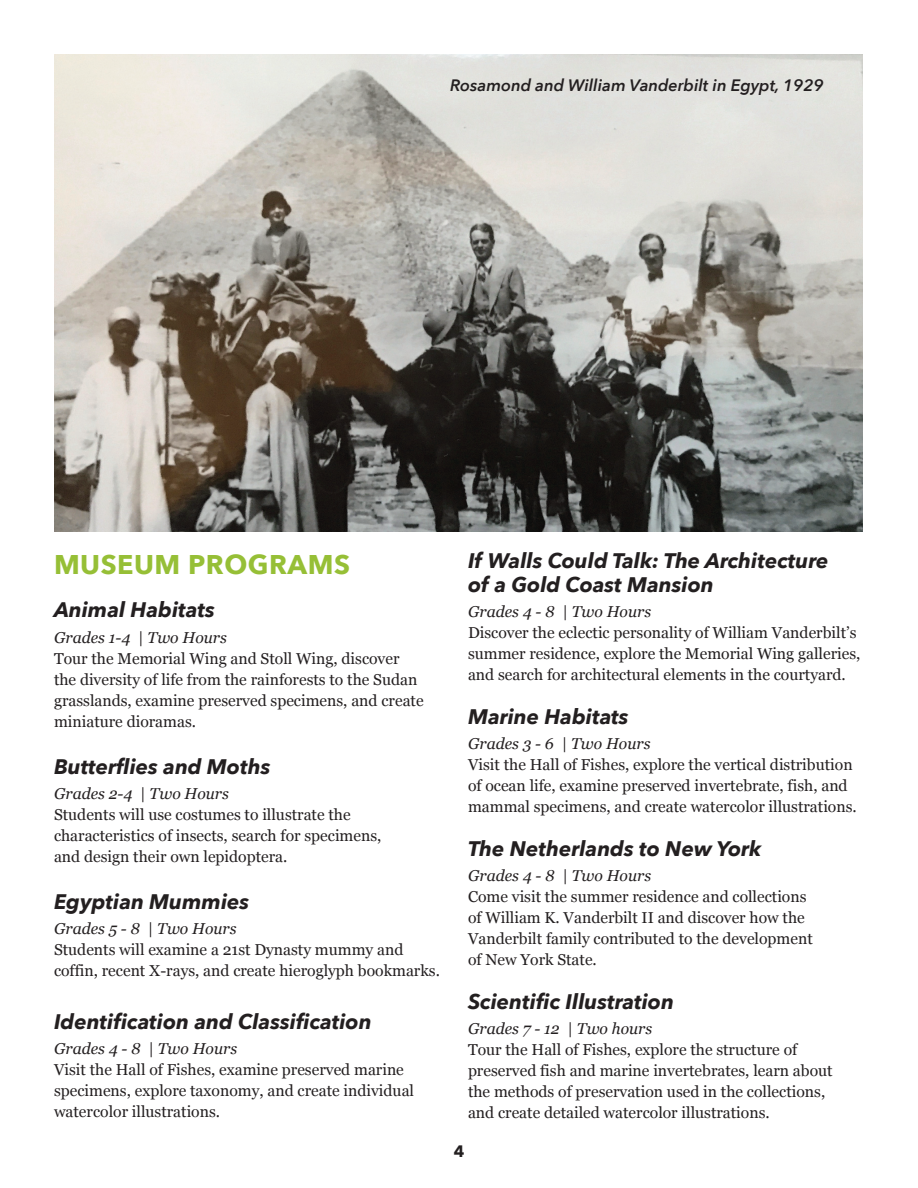
<style>
.page{position:relative;width:918px;height:1188px;background:#fff}
.page>*{position:absolute;margin:0;border:0;box-sizing:border-box;transform-origin:0 0}
.t1{font:700 27px "Avenir Next";letter-spacing:.02em;color:#96bf36}
.t2{font:italic 700 21px/24px "Avenir Next";color:#231f20}
.t3{font:italic 600 16.5px "Avenir Next";color:#231f20}
.t4{font:700 16.5px "Avenir Next";color:#231f20}
.t5{font:15.75px/21px "Georgia";color:#231f20}
.t6{font:italic 15.75px "Georgia";color:#231f20}
</style>
<div class="page">
<img style="left:54px;top:54px;width:808px;height:478px">
<p class="t3" style="left:450px;top:74px;width:375px">Rosamond and William Vanderbilt in Egypt, 1929</p>
<p class="t1" style="left:54px;top:547px;width:298px">MUSEUM PROGRAMS</p>
<p class="t2" style="left:54px;top:599px;width:162px">Animal Habitats</p>
<p class="t6" style="left:54px;top:628px;width:174px">Grades 1-4 | Two Hours</p>
<p class="t5" style="left:54px;top:648px;width:371px">Tour the Memorial Wing and Stoll Wing, discover the diversity of life from the rainforests to the Sudan grasslands, examine preserved specimens, and create miniature dioramas.</p>
<p class="t2" style="left:54px;top:755px;width:218px">Butterflies and Moths</p>
<p class="t6" style="left:54px;top:785px;width:177px">Grades 2-4 | Two Hours</p>
<p class="t5" style="left:54px;top:804px;width:329px">Students will use costumes to illustrate the characteristics of insects, search for specimens, and design their own lepidoptera.</p>
<p class="t2" style="left:54px;top:890px;width:197px">Egyptian Mummies</p>
<p class="t6" style="left:54px;top:920px;width:184px">Grades 5 - 8 | Two Hours</p>
<p class="t5" style="left:54px;top:939px;width:387px">Students will examine a 21st Dynasty mummy and coffin, recent X-rays, and create hieroglyph bookmarks.</p>
<p class="t2" style="left:54px;top:1010px;width:319px">Identification and Classification</p>
<p class="t6" style="left:54px;top:1040px;width:185px">Grades 4 - 8 | Two Hours</p>
<p class="t5" style="left:54px;top:1059px;width:362px">Visit the Hall of Fishes, examine preserved marine specimens, explore taxonomy, and create individual watercolor illustrations.</p>
<p class="t2" style="left:468px;top:549px;width:362px">If Walls Could Talk: The Architecture of a Gold Coast Mansion</p>
<p class="t6" style="left:468px;top:603px;width:185px">Grades 4 - 8 | Two Hours</p>
<p class="t5" style="left:468px;top:622px;width:394px">Discover the eclectic personality of William Vanderbilt’s summer residence, explore the Memorial Wing galleries, and search for architectural elements in the courtyard.</p>
<p class="t2" style="left:468px;top:705px;width:162px">Marine Habitats</p>
<p class="t6" style="left:468px;top:735px;width:184px">Grades 3 - 6 | Two Hours</p>
<p class="t5" style="left:468px;top:754px;width:390px">Visit the Hall of Fishes, explore the vertical distribution of ocean life, examine preserved invertebrate, fish, and mammal specimens, and create watercolor illustrations.</p>
<p class="t2" style="left:468px;top:837px;width:295px">The Netherlands to New York</p>
<p class="t6" style="left:468px;top:867px;width:185px">Grades 4 - 8 | Two Hours</p>
<p class="t5" style="left:468px;top:886px;width:346px">Come visit the summer residence and collections of William K. Vanderbilt II and discover how the Vanderbilt family contributed to the development of New York State.</p>
<p class="t2" style="left:468px;top:990px;width:207px">Scientific Illustration</p>
<p class="t6" style="left:468px;top:1020px;width:186px">Grades 7 - 12 | Two hours</p>
<p class="t5" style="left:468px;top:1039px;width:366px">Tour the Hall of Fishes, explore the structure of preserved fish and marine invertebrates, learn about the methods of preservation used in the collections, and create detailed watercolor illustrations.</p>
<p class="t4" style="left:454px;top:1140px;width:12px">4</p>
</div>
